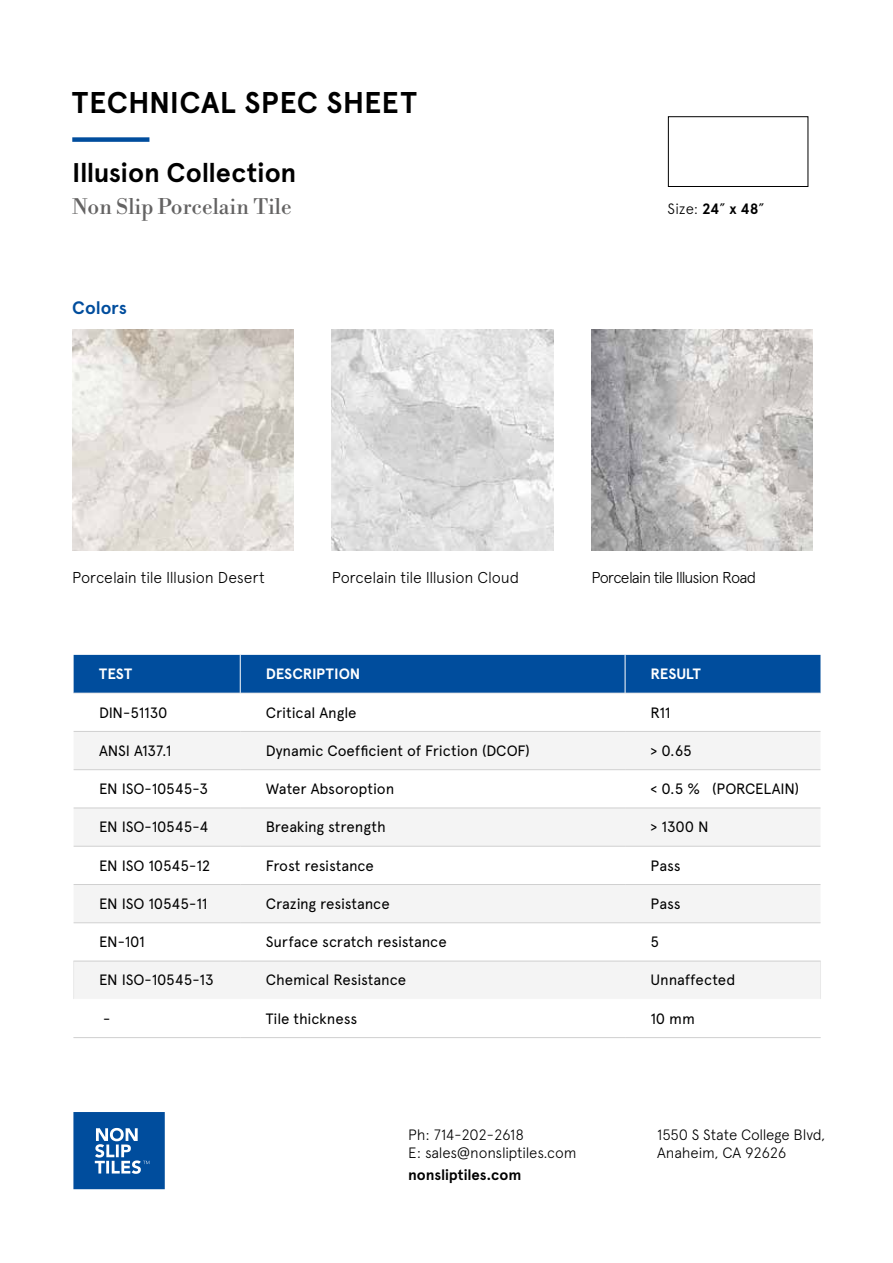
<style>
.page{position:relative;width:893px;height:1263px;background:#fff}
.page>*{position:absolute;margin:0;border:0;box-sizing:border-box;transform-origin:0 0}
.t1{font:700 30px "Apercu";letter-spacing:.01em;color:#000}
.t2{font:700 27px "Apercu";letter-spacing:-.005em;color:#000}
.t3{font:21px "Libre Bodoni";color:#646363}
.t4{font:700 18px "Apercu";letter-spacing:-.005em;color:#004d9d}
.t5{font:300 15.75px "Apercu";letter-spacing:-.03em;color:#000}
.t6{font:300 15.75px "Apercu";letter-spacing:-.065em;color:#000}
.t7{font:15px "Apercu";letter-spacing:-.01em;color:#000}
.t8{font:300 15px/18px "Apercu";letter-spacing:-.015em;color:#000}
.t9{font:700 15px "Apercu";letter-spacing:-.005em;color:#fff}
.t10{font:700 15px "Apercu";letter-spacing:-.005em;color:#000}
.s1{font-weight:700}
</style>
<div class="page">
<img style="left:72px;top:330px;width:222px;height:221px">
<img style="left:332px;top:330px;width:221px;height:221px">
<img style="left:591px;top:330px;width:222px;height:221px">
<svg style="left:73px;top:1112px;width:92px;height:77px"></svg>
<div style="left:74px;top:655px;width:746px;height:38px;background:#004d9d"></div>
<svg style="left:74px;top:732px;width:746px;height:267px;fill:#f4f4f4"></svg>
<hr style="left:240px;top:961px;width:1px;height:38px;background:#f4f4f4">
<hr style="left:625px;top:961px;width:1px;height:38px;background:#f4f4f4">
<hr style="left:240px;top:655px;width:1px;height:38px;background:#fff">
<hr style="left:625px;top:655px;width:1px;height:38px;background:#fff">
<hr style="left:74px;top:693px;width:166px;height:1px;background:#e9e9e9">
<hr style="left:240px;top:693px;width:385px;height:1px;background:#e9e9e9">
<hr style="left:625px;top:693px;width:195px;height:1px;background:#e9e9e9">
<hr style="left:73px;top:961px;width:1px;height:38px;background:#e9e9e9">
<hr style="left:820px;top:961px;width:1px;height:38px;background:#e9e9e9">
<hr style="left:74px;top:731px;width:166px;height:1px;background:#d0d0d0">
<hr style="left:240px;top:731px;width:385px;height:1px;background:#d0d0d0">
<hr style="left:625px;top:731px;width:195px;height:1px;background:#d0d0d0">
<hr style="left:74px;top:769px;width:166px;height:1px;background:#d0d0d0">
<hr style="left:240px;top:769px;width:385px;height:1px;background:#d0d0d0">
<hr style="left:625px;top:769px;width:195px;height:1px;background:#d0d0d0">
<hr style="left:74px;top:808px;width:166px;height:1px;background:#d0d0d0">
<hr style="left:240px;top:808px;width:385px;height:1px;background:#d0d0d0">
<hr style="left:625px;top:808px;width:195px;height:1px;background:#d0d0d0">
<hr style="left:74px;top:846px;width:166px;height:1px;background:#d0d0d0">
<hr style="left:240px;top:846px;width:385px;height:1px;background:#d0d0d0">
<hr style="left:625px;top:846px;width:195px;height:1px;background:#d0d0d0">
<hr style="left:74px;top:884px;width:166px;height:1px;background:#d0d0d0">
<hr style="left:240px;top:884px;width:385px;height:1px;background:#d0d0d0">
<hr style="left:625px;top:884px;width:195px;height:1px;background:#d0d0d0">
<hr style="left:74px;top:922px;width:166px;height:1px;background:#d0d0d0">
<hr style="left:240px;top:922px;width:385px;height:1px;background:#d0d0d0">
<hr style="left:625px;top:922px;width:195px;height:1px;background:#d0d0d0">
<hr style="left:73px;top:961px;width:167px;height:1px;background:#cfcfcf">
<hr style="left:240px;top:961px;width:385px;height:1px;background:#cfcfcf">
<hr style="left:625px;top:961px;width:196px;height:1px;background:#cfcfcf">
<hr style="left:73px;top:1037px;width:167px;height:1px;background:#cfcfcf">
<hr style="left:240px;top:1037px;width:385px;height:1px;background:#cfcfcf">
<hr style="left:625px;top:1037px;width:196px;height:1px;background:#cfcfcf">
<div style="left:72px;top:137px;width:77px;height:5px;background:#004d9d"></div>
<div style="left:668px;top:116px;width:140px;height:71px;border:1px solid #000"></div>
<h1 class="t1" style="left:72px;top:85px;width:346px">TECHNICAL SPEC SHEET</h1>
<h2 class="t2" style="left:72px;top:157px;width:226px">Illusion Collection</h2>
<h3 class="t3" style="left:72px;top:190px;width:221px">Non Slip Porcelain Tile</h3>
<p class="t4" style="left:72px;top:296px;width:56px">Colors</p>
<p class="t8" style="left:668px;top:200px;width:99px">Size: <span class="s1">24</span>” <span class="s1">x 48</span>”</p>
<p class="t5" style="left:72px;top:568px;width:194px">Porcelain tile Illusion Desert</p>
<p class="t5" style="left:332px;top:568px;width:189px">Porcelain tile Illusion Cloud</p>
<p class="t6" style="left:591px;top:568px;width:166px">Porcelain tile Illusion Road</p>
<p class="t9" style="left:99px;top:665px;width:34px">TEST</p>
<p class="t9" style="left:266px;top:665px;width:96px">DESCRIPTION</p>
<p class="t9" style="left:651px;top:665px;width:52px">RESULT</p>
<p class="t7" style="left:99px;top:703px;width:70px">DIN-51130</p>
<p class="t7" style="left:266px;top:703px;width:92px">Critical Angle</p>
<p class="t7" style="left:651px;top:703px;width:21px">R11</p>
<p class="t7" style="left:99px;top:742px;width:74px">ANSI A137.1</p>
<p class="t7" style="left:266px;top:742px;width:266px">Dynamic Coefficient of Friction (DCOF)</p>
<p class="t7" style="left:651px;top:742px;width:43px">&gt; 0.65</p>
<p class="t7" style="left:99px;top:780px;width:111px">EN ISO-10545-3</p>
<p class="t7" style="left:266px;top:780px;width:130px">Water Absoroption</p>
<p class="t7" style="left:651px;top:780px;width:150px">&lt; 0.5 % (PORCELAIN)</p>
<p class="t7" style="left:99px;top:818px;width:111px">EN ISO-10545-4</p>
<p class="t7" style="left:266px;top:818px;width:122px">Breaking strength</p>
<p class="t7" style="left:651px;top:818px;width:60px">&gt; 1300 N</p>
<p class="t7" style="left:99px;top:856px;width:113px">EN ISO 10545-12</p>
<p class="t7" style="left:266px;top:856px;width:110px">Frost resistance</p>
<p class="t7" style="left:651px;top:856px;width:32px">Pass</p>
<p class="t7" style="left:99px;top:895px;width:110px">EN ISO 10545-11</p>
<p class="t7" style="left:266px;top:895px;width:126px">Crazing resistance</p>
<p class="t7" style="left:651px;top:895px;width:32px">Pass</p>
<p class="t7" style="left:99px;top:933px;width:47px">EN-101</p>
<p class="t7" style="left:266px;top:933px;width:183px">Surface scratch resistance</p>
<p class="t7" style="left:651px;top:933px;width:10px">5</p>
<p class="t7" style="left:99px;top:971px;width:116px">EN ISO-10545-13</p>
<p class="t7" style="left:266px;top:971px;width:142px">Chemical Resistance</p>
<p class="t7" style="left:651px;top:971px;width:86px">Unnaffected</p>
<p class="t7" style="left:103px;top:1009px;width:9px">-</p>
<p class="t7" style="left:266px;top:1009px;width:93px">Tile thickness</p>
<p class="t7" style="left:651px;top:1009px;width:46px">10 mm</p>
<p class="t8" style="left:408px;top:1125px;width:170px">Ph: 714-202-2618<br>E: sales@nonsliptiles.com</p>
<p class="t10" style="left:408px;top:1165px;width:115px">nonsliptiles.com</p>
<p class="t8" style="left:657px;top:1125px;width:169px">1550 S State College Blvd,<br>Anaheim, CA 92626</p>
</div>
